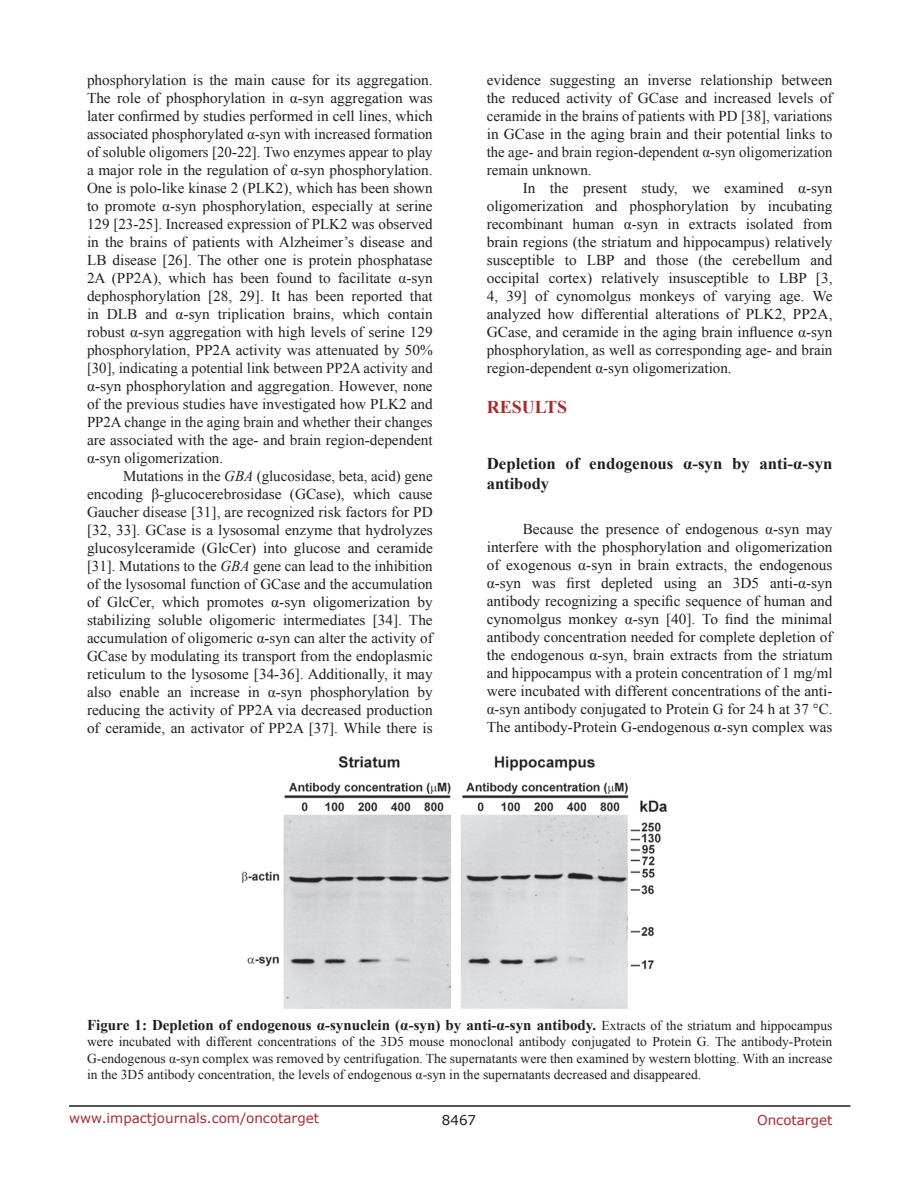
<style>
.page{position:relative;width:918px;height:1188px;background:#fff}
.page>*{position:absolute;margin:0;border:0;box-sizing:border-box;transform-origin:0 0}
.t1{font:700 18px "Times New Roman";color:#ac2830}
.t2{font:700 16.5px/19.8px "Times New Roman";color:#201d20}
.t3{font:15px/18px "Times New Roman";color:#201d20;text-align:justify}
.t4{font:15px/18px "Times New Roman";color:#231f20;text-align:justify}
.t5{font:700 15px "Times New Roman";color:#201d20}
.t6{font:13.5px/16.2px "Times New Roman";color:#201d20;text-align:justify}
.t7{font:13.5px "Verdana";color:#ac2830}
.t8{font:13.5px "Verdana";color:#201d20}
.s1{color:#201d20}
.s2{font-style:italic}
.s3{color:#231f20}
.s4{font-weight:400;font-size:13.5px}
</style>
<div class="page">
<hr style="left:69px;top:1105px;width:781px;height:2px;background:#231f20">
<img style="left:242px;top:755px;width:425px;height:254px">
<p class="t4" style="left:87px;top:71px;width:347px"><span class="s1">phosphorylation is the main cause for its aggregation.<br>The role of phosphorylation in</span> α-syn <span class="s1">aggregation was later confirmed by studies performed in cell lines, which associated phosphorylated</span> α-syn <span class="s1">with increased formation of soluble oligomers [20-22]. Two enzymes appear to play a major role in the regulation of</span> α-syn phosphorylation.<br>One is <span class="s1">polo-like kinase 2 (PLK2), which has been shown to promote</span> α-syn <span class="s1">phosphorylation, especially at serine 129 [23-25]. Increased expression of PLK2 was observed in the brains of patients with Alzheimer’s disease and LB disease [26]. The other one is</span> protein phosphatase 2A (PP2A), which has been found to facilitate α-syn dephosphorylation [28, 29]. It has been reported that in DLB and α-syn triplication brains, which contain robust α-syn aggregation with high levels of serine 129 phosphorylation, PP2A activity was attenuated by 50% [30], indicating a potential link between PP2A activity and α-syn phosphorylation and aggregation. However, none of the previous studies have investigated how PLK2 and PP2A change in the aging brain and whether their changes are associated with the age- and brain region-dependent α-syn oligomerization.</p>
<p class="t3" style="left:87px;top:467px;width:347px;text-indent:36px">Mutations in the <span class="s2">GBA</span> <span class="s3">(glucosidase, beta, acid)</span> gene <span class="s3">encoding β-glucocerebrosidase (GCase), which cause Gaucher disease [31],</span> are recognized risk factors for PD [32, 33]. <span class="s3">GCase</span> is a lysosomal enzyme that hydrolyzes glucosylceramide (GlcCer) into glucose and ceramide [31]. Mutations to the <span class="s2">GBA</span> gene can lead to the inhibition of the lysosomal function of GCase and the accumulation of GlcCer, which promotes α-syn oligomerization by stabilizing soluble oligomeric intermediates [34]. The accumulation of oligomeric α-syn can alter the activity of <span class="s3">GCase</span> by modulating its transport from the endoplasmic reticulum to the lysosome [34-36]. Additionally, it may also enable an increase in α-syn phosphorylation by reducing the activity of PP2A via decreased production of ceramide, an activator of PP2A [37]. While there is</p>
<p class="t3" style="left:487px;top:71px;width:347px">evidence suggesting an inverse relationship between the reduced <span class="s3">activity of GCase and increased levels of ceramide</span> in the brains of patients with PD [38], variations in GCase in the aging brain and their potential links to the <span class="s3">age- and brain region-dependent α-syn oligomerization remain unknown.</span></p>
<p class="t3" style="left:487px;top:179px;width:347px;text-indent:36px">In the present study, we examined α-syn oligomerization and phosphorylation by incubating recombinant human α-syn in extracts isolated from brain regions (the striatum and hippocampus) relatively susceptible to LBP and those (the cerebellum and occipital cortex) relatively insusceptible to LBP [3, 4, 39] of cynomolgus monkeys of varying age. We analyzed how differential alterations of PLK2, PP2A, GCase, and ceramide in the aging brain influence α-syn phosphorylation, as well as corresponding age- and brain region-dependent α-syn oligomerization.</p>
<p class="t1" style="left:487px;top:395px;width:70px">RESULTS</p>
<p class="t2" style="left:487px;top:453px;width:347px">Depletion of endogenous α-syn by anti-α-syn antibody</p>
<p class="t3" style="left:487px;top:519px;width:347px;text-indent:36px">Because the presence of endogenous α-syn may interfere with the phosphorylation and oligomerization of exogenous α-syn in brain extracts, the endogenous α-syn was first depleted using an 3D5 anti-α-syn antibody recognizing a specific sequence of human and cynomolgus monkey α-syn [40]. To find the minimal antibody concentration needed for complete depletion of the endogenous α-syn, brain extracts from the striatum and hippocampus with a protein concentration of 1 mg/ml were incubated with different concentrations of the anti&shy;α-syn antibody conjugated to Protein G for 24 h at 37 °C.<br>The antibody-Protein G-endogenous α-syn complex was</p>
<p class="t5" style="left:87px;top:1015px;width:747px">Figure 1: Depletion of endogenous α-synuclein (α-syn) by anti-α-syn antibody. <span class="s4">Extracts of the striatum and hippocampus</span></p>
<p class="t6" style="left:87px;top:1034px;width:747px">were incubated with different concentrations of the 3D5 mouse monoclonal antibody conjugated to Protein G. The antibody-Protein G-endogenous α-syn complex was removed by centrifugation. The supernatants were then examined by western blotting. With an increase in the 3D5 antibody concentration, the levels of endogenous α-syn in the supernatants decreased and disappeared.</p>
<p class="t7" style="left:69px;top:1109px;width:252px">www.impactjournals.com/oncotarget</p>
<p class="t8" style="left:442px;top:1111px;width:36px">8467</p>
<p class="t7" style="left:757px;top:1111px;width:77px">Oncotarget</p>
</div>
